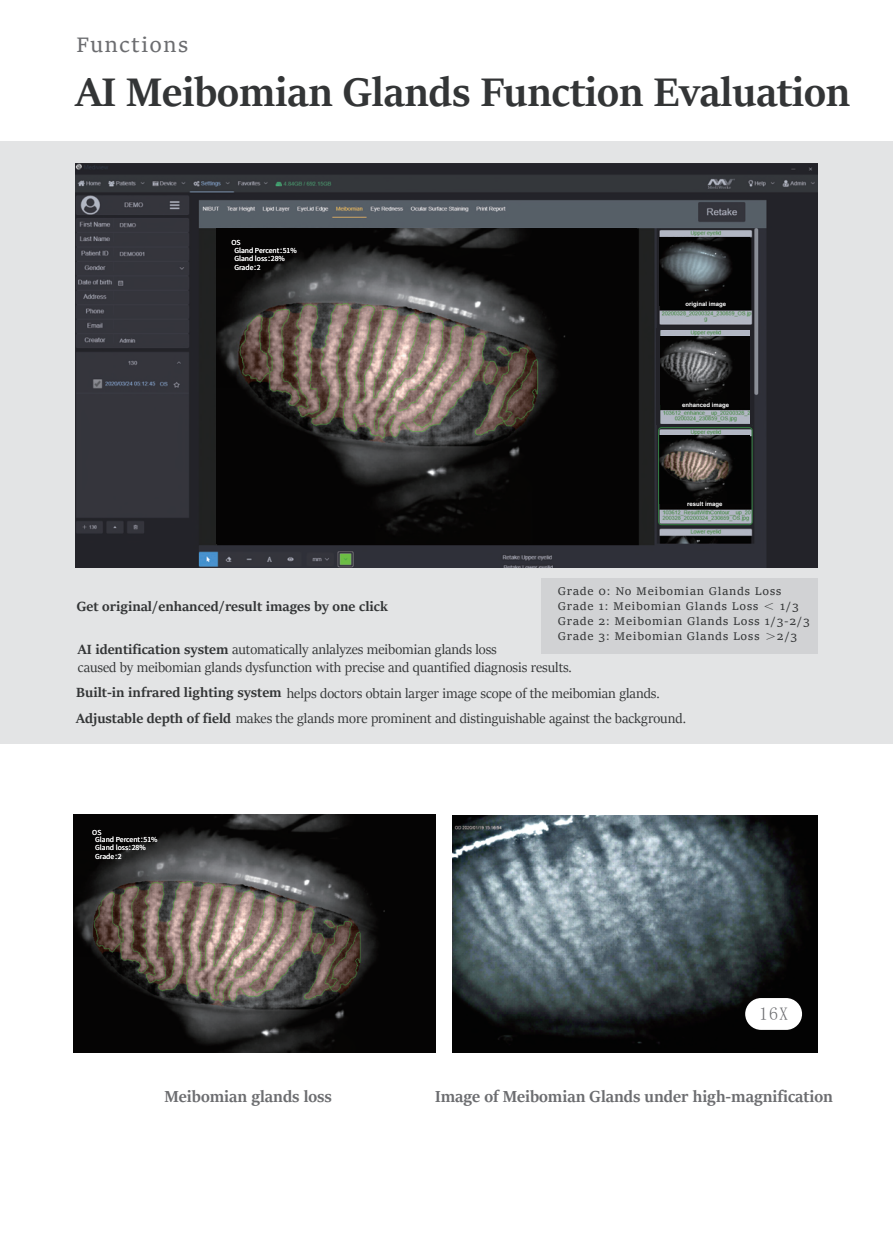
<style>
.page{position:relative;width:893px;height:1234px;background:#fff}
.page>*{position:absolute;margin:0;border:0;box-sizing:border-box;transform-origin:0 0}
.t1{font:700 45px "Sitka Banner";color:#333536}
.t2{font:22.5px "Sitka Text";letter-spacing:.05em;color:#6c6d70}
.t3{font:700 18px "Sitka Banner";color:#6c6d70}
.t4{font:18px "FZLTZHK GBK1 0";color:#6c6d70}
.t5{font:15px/18px "Sitka Banner";color:#333536}
.t6{font:700 15px "Sitka Display";color:#333536}
.t7{font:12px/15px "Sitka Text";letter-spacing:.05em;color:#333536}
.t8{font:6.9px/7.4px "Source Han Sans CN";color:#fff}
.t9{font:700 6px "Arial";color:#fff}
.s1{font-family:"Adobe Song Std";font-weight:300}
.s2{font-family:"Sitka Display";font-weight:700}
</style>
<div class="page">
<div style="left:0;top:141px;width:893px;height:603px;background:#e3e4e5"></div>
<img style="left:453px;top:815px;width:365px;height:237px">
<img style="left:75px;top:163px;width:743px;height:405px">
<img style="left:660px;top:435px;width:90px;height:68px">
<img style="left:660px;top:337px;width:90px;height:67px">
<img style="left:659px;top:237px;width:91px;height:68px">
<img style="left:217px;top:228px;width:419px;height:315px">
<div style="left:541px;top:578px;width:277px;height:75px;background:#d1d2d4"></div>
<div style="left:745px;top:997px;width:57px;height:32px;background:#fff;border-radius:16px"></div>
<hr style="left:659px;top:326px;width:93px;height:3px;background:#232329">
<hr style="left:659px;top:424px;width:93px;height:3px;background:#232329">
<hr style="left:656px;top:328px;width:4px;height:96px;background:#232329">
<hr style="left:750px;top:328px;width:3px;height:96px;background:#232329">
<div style="left:658px;top:427px;width:94px;height:98px;border:1px solid #358043;border-radius:3px"></div>
<img style="left:73px;top:814px;width:363px;height:238px">
<h2 class="t2" style="left:76px;top:27px;width:114px">Functions</h2>
<h1 class="t1" style="left:76px;top:60px;width:776px">AI Meibomian Glands Function Evaluation</h1>
<p class="t8" style="left:234px;top:239px;width:64px;text-indent:-3px">OS<br>Gland Percent：51%</p>
<p class="t8" style="left:234px;top:254px;width:52px;line-height:8.4px">Gland loss：28%<br>Grade：2</p>
<p class="t9" style="left:685px;top:299px;width:42px">original image</p>
<p class="t9" style="left:682px;top:400px;width:49px">enhanced image</p>
<p class="t9" style="left:687px;top:499px;width:37px">result image</p>
<p class="t7" style="left:558px;top:583px;width:253px">Grade 0: No Meibomian Glands Loss Grade 1: Meibomian Glands Loss <span class="s1">＜</span> 1/3<br>Grade 2: Meibomian Glands Loss 1/3-2/3<br>Grade 3: Meibomian Glands Loss <span class="s1">＞</span>2/3</p>
<p class="t6" style="left:77px;top:595px;width:313px">Get original/enhanced/result images by one click</p>
<p class="t5" style="left:78px;top:639px;width:495px"><span class="s2">AI identification system</span> automatically anlalyzes meibomian glands loss<br>caused by meibomian glands dysfunction with precise and quantified diagnosis results.</p>
<p class="t5" style="left:76px;top:683px;width:585px"><span class="s2">Built-in infrared lighting system</span> helps doctors obtain larger image scope of the meibomian glands.</p>
<p class="t5" style="left:76px;top:708px;width:611px"><span class="s2">Adjustable depth of field</span> makes the glands more prominent and distinguishable against the background.</p>
<p class="t8" style="left:95px;top:828px;width:64px;text-indent:-3px">OS<br>Gland Percent：51%</p>
<p class="t8" style="left:95px;top:843px;width:52px;line-height:8.4px">Gland loss：28%<br>Grade：2</p>
<p class="t4" style="left:759px;top:1004px;width:30px">16X</p>
<p class="t3" style="left:165px;top:1083px;width:169px">Meibomian glands loss</p>
<p class="t3" style="left:435px;top:1083px;width:399px">Image of Meibomian Glands under high-magnification</p>
</div>
